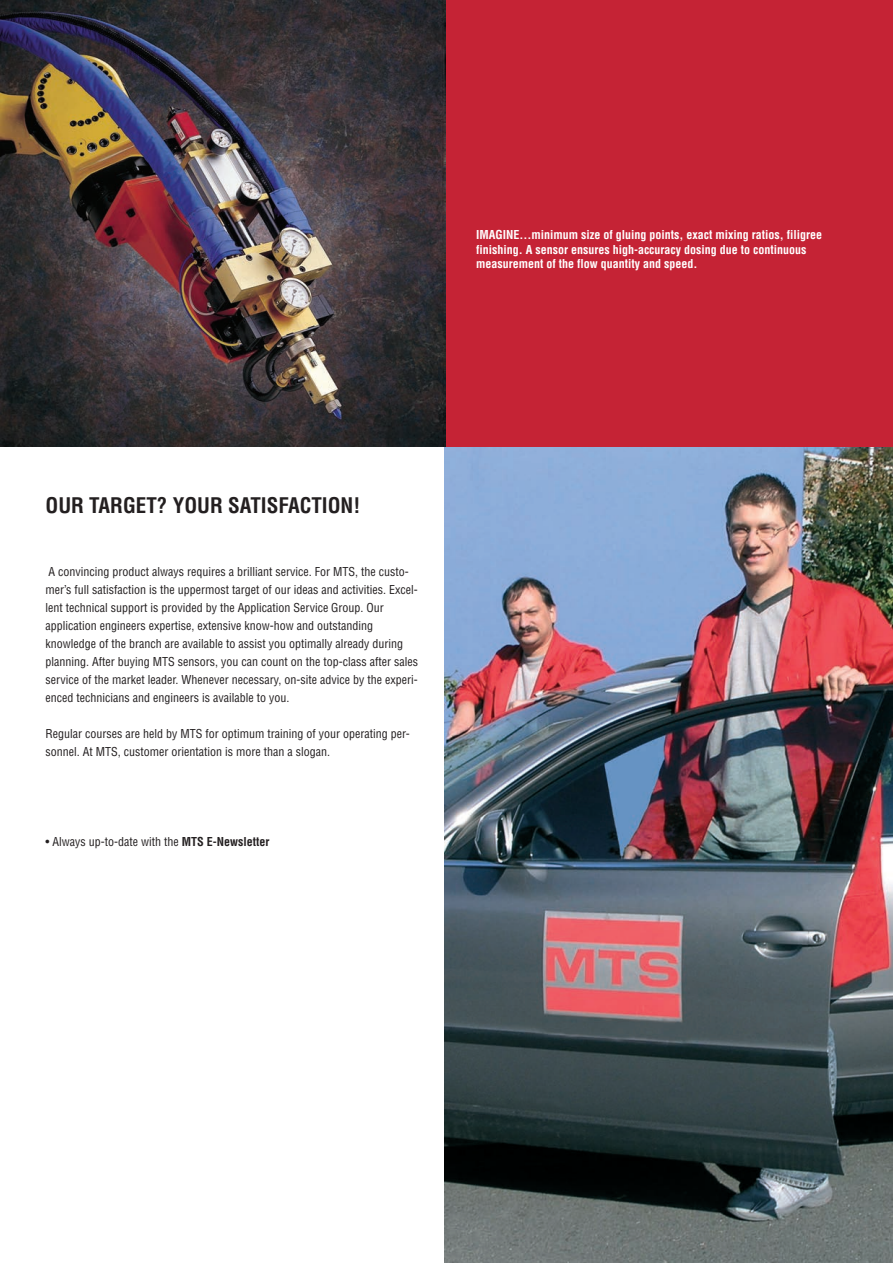
<style>
.page{position:relative;width:893px;height:1263px;background:#fff}
.page>*{position:absolute;margin:0;border:0;box-sizing:border-box;transform-origin:0 0}
.t1{font:700 condensed 21px "Helvetica LT Std";color:#231f20}
.t2{font:condensed 12px/18px "Helvetica LT Std";color:#231f20}
.t3{font:700 condensed 12px/14.4px "Helvetica LT Std";color:#fff}
.s1{font-weight:700}
</style>
<div class="page">
<img style="left:445px;top:447px;width:448px;height:816px">
<div style="left:424px;top:0;width:468px;height:447px;background:#c52335"></div>
<img style="left:0;top:0;width:445px;height:447px">
<p class="t3" style="left:476px;top:229px;width:348px">IMAGINE...minimum size of gluing points, exact mixing ratios, filigree finishing. A sensor ensures high-accuracy dosing due to continuous measurement of the flow quantity and speed.</p>
<h1 class="t1" style="left:46px;top:496px;width:316px">OUR TARGET? YOUR SATISFACTION!</h1>
<p class="t2" style="left:46px;top:563px;width:374px">A convincing product always requires a brilliant service. For MTS, the custo&shy;mer’s full satisfaction is the uppermost target of our ideas and activities. Excel&shy;lent technical support is provided by the Application Service Group. Our application engineers expertise, extensive know-how and outstanding knowledge of the branch are available to assist you optimally already during planning. After buying MTS sensors, you can count on the top-class after sales service of the market leader. Whenever necessary, on-site advice by the experi&shy;enced technicians and engineers is available to you.</p>
<p class="t2" style="left:46px;top:725px;width:366px">Regular courses are held by MTS for optimum training of your operating per&shy;sonnel. At MTS, customer orientation is more than a slogan.</p>
<p class="t2" style="left:46px;top:833px;width:225px">• Always up-to-date with the <span class="s1">MTS E-Newsletter</span></p>
</div>
